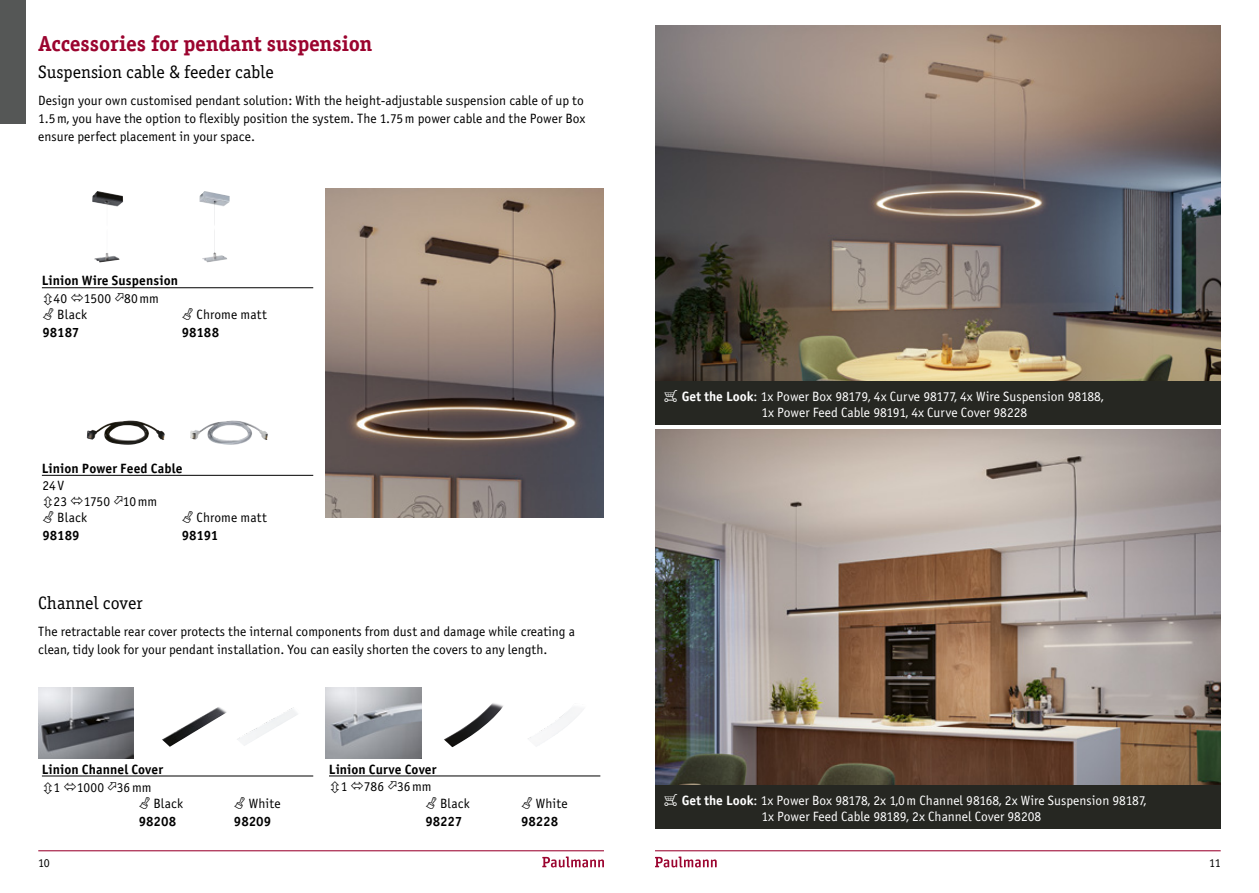
<style>
.page{position:relative;width:1259px;height:893px;background:#fff}
.page>*{position:absolute;margin:0;border:0;box-sizing:border-box;transform-origin:0 0}
.Head{font:21.75px "P Officina Serif Bold ITC";letter-spacing:-.015em;color:#9b042f}
.Head-2{font:18px "P Officina Serif Book ITC";color:#000}
.Fließtext{font:13.5px/18px "P Officina Sans Book ITC";color:#000;text-align:justify}
.Einklinker{font:13.5px/16.2px "P Officina Sans Book ITC";color:#fff}
.Tabelle_Techn__Daten{font:13.5px "P Officina Sans Book ITC";letter-spacing:.01em;color:#000}
.Katalogname{font:13.5px "P Officina Sans Bold ITC";letter-spacing:.01em;color:#000}
.Produktnummer{font:13.5px "P Officina Sans Bold ITC";letter-spacing:-.005em;color:#000}
.t1{font:12px "P Officina Sans Book ITC";color:#000}
.s1{font-family:"Paulmann"}
.s2{font-family:"P Officina Sans Bold ITC"}
</style>
<div class="page">
<svg style="left:542px;top:856px;width:62px;height:11px"></svg>
<svg style="left:655px;top:856px;width:61px;height:11px"></svg>
<hr style="left:38px;top:850px;width:566px;height:1px;background:#9b042f">
<hr style="left:655px;top:850px;width:565px;height:1px;background:#9b042f">
<img style="left:655px;top:26px;width:565px;height:355px">
<img style="left:92px;top:191px;width:31px;height:71px">
<img style="left:199px;top:191px;width:31px;height:71px">
<img style="left:87px;top:421px;width:78px;height:24px">
<img style="left:190px;top:421px;width:78px;height:24px">
<img style="left:325px;top:188px;width:279px;height:329px">
<div style="left:0;top:0;width:26px;height:123px;background:#555756"></div>
<img style="left:38px;top:687px;width:96px;height:71px">
<img style="left:325px;top:687px;width:96px;height:71px">
<img style="left:162px;top:707px;width:65px;height:40px">
<img style="left:237px;top:707px;width:61px;height:39px">
<img style="left:444px;top:703px;width:59px;height:44px">
<img style="left:655px;top:429px;width:565px;height:356px">
<div style="left:655px;top:381px;width:565px;height:44px;background:#262722"></div>
<div style="left:655px;top:785px;width:565px;height:44px;background:#262722"></div>
<hr style="left:42px;top:776px;width:271px;height:1px;background:#000">
<hr style="left:42px;top:287px;width:271px;height:1px;background:#000">
<hr style="left:42px;top:475px;width:271px;height:1px;background:#000">
<hr style="left:329px;top:776px;width:271px;height:1px;background:#000">
<p class="Head" style="left:38px;top:30px;width:336px">Accessories for pendant suspension</p>
<p class="Head-2" style="left:38px;top:62px;width:237px">Suspension cable &amp; feeder cable</p>
<p class="Fließtext" style="left:38px;top:92px;width:548px">Design your own customised pendant solution: With the height-adjustable suspension cable of up to 1.5m, you have the option to flexibly position the system. The 1.75m power cable and the Power Box ensure perfect placement in your space.</p>
<p class="Katalogname" style="left:42px;top:272px;width:138px">Linion Wire Suspension</p>
<p class="Tabelle_Techn__Daten" style="left:43px;top:291px;width:118px"><span class="s1">3</span>40 <span class="s1">2</span>1500 <span class="s1">1</span>80mm</p>
<p class="Tabelle_Techn__Daten" style="left:43px;top:307px;width:46px"><span class="s1">f</span> Black</p>
<p class="Produktnummer" style="left:43px;top:324px;width:38px">98187</p>
<p class="Tabelle_Techn__Daten" style="left:182px;top:307px;width:87px"><span class="s1">f</span> Chrome matt</p>
<p class="Produktnummer" style="left:182px;top:324px;width:39px">98188</p>
<p class="Katalogname" style="left:42px;top:460px;width:142px">Linion Power Feed Cable</p>
<p class="Tabelle_Techn__Daten" style="left:43px;top:478px;width:23px">24V</p>
<p class="Tabelle_Techn__Daten" style="left:43px;top:494px;width:116px"><span class="s1">3</span>23 <span class="s1">2</span>1750 <span class="s1">1</span>10mm</p>
<p class="Tabelle_Techn__Daten" style="left:43px;top:510px;width:46px"><span class="s1">f</span> Black</p>
<p class="Produktnummer" style="left:43px;top:527px;width:39px">98189</p>
<p class="Tabelle_Techn__Daten" style="left:182px;top:510px;width:87px"><span class="s1">f</span> Chrome matt</p>
<p class="Produktnummer" style="left:182px;top:527px;width:38px">98191</p>
<p class="Head-2" style="left:38px;top:593px;width:106px">Channel cover</p>
<p class="Fließtext" style="left:38px;top:623px;width:538px">The retractable rear cover protects the internal components from dust and damage while creating a clean, tidy look for your pendant installation. You can easily shorten the covers to any length.</p>
<p class="Katalogname" style="left:42px;top:761px;width:123px">Linion Channel Cover</p>
<p class="Katalogname" style="left:329px;top:761px;width:109px">Linion Curve Cover</p>
<p class="Tabelle_Techn__Daten" style="left:43px;top:779px;width:110px"><span class="s1">3</span>1 <span class="s1">2</span>1000 <span class="s1">1</span>36mm</p>
<p class="Tabelle_Techn__Daten" style="left:330px;top:779px;width:104px"><span class="s1">3</span>1 <span class="s1">2</span>786 <span class="s1">1</span>36mm</p>
<p class="Tabelle_Techn__Daten" style="left:139px;top:795px;width:46px"><span class="s1">f</span> Black</p>
<p class="Produktnummer" style="left:139px;top:813px;width:39px">98208</p>
<p class="Tabelle_Techn__Daten" style="left:234px;top:795px;width:48px"><span class="s1">f</span> White</p>
<p class="Produktnummer" style="left:234px;top:813px;width:39px">98209</p>
<p class="Tabelle_Techn__Daten" style="left:425px;top:795px;width:46px"><span class="s1">f</span> Black</p>
<p class="Produktnummer" style="left:425px;top:813px;width:38px">98227</p>
<p class="Tabelle_Techn__Daten" style="left:521px;top:795px;width:48px"><span class="s1">f</span> White</p>
<p class="Produktnummer" style="left:521px;top:813px;width:39px">98228</p>
<p class="Einklinker" style="left:761px;top:388px;width:344px;text-indent:-98px"><span class="s1">B</span> <span class="s2">Get the Look</span>: 1x Power Box 98179, 4x Curve 98177, 4x Wire Suspension 98188,<br>1x Power Feed Cable 98191, 4x Curve Cover 98228</p>
<p class="Einklinker" style="left:663px;top:792px;width:484px;text-align:center"><span class="s1">B</span> <span class="s2">Get the Look</span>: 1x Power Box 98178, 2x 1,0m Channel 98168, 2x Wire Suspension 98187,<br>1x Power Feed Cable 98189, 2x Channel Cover 98208</p>
<p class="t1" style="left:38px;top:856px;width:13px">10</p>
<p class="t1" style="left:1209px;top:856px;width:13px">11</p>
</div>
